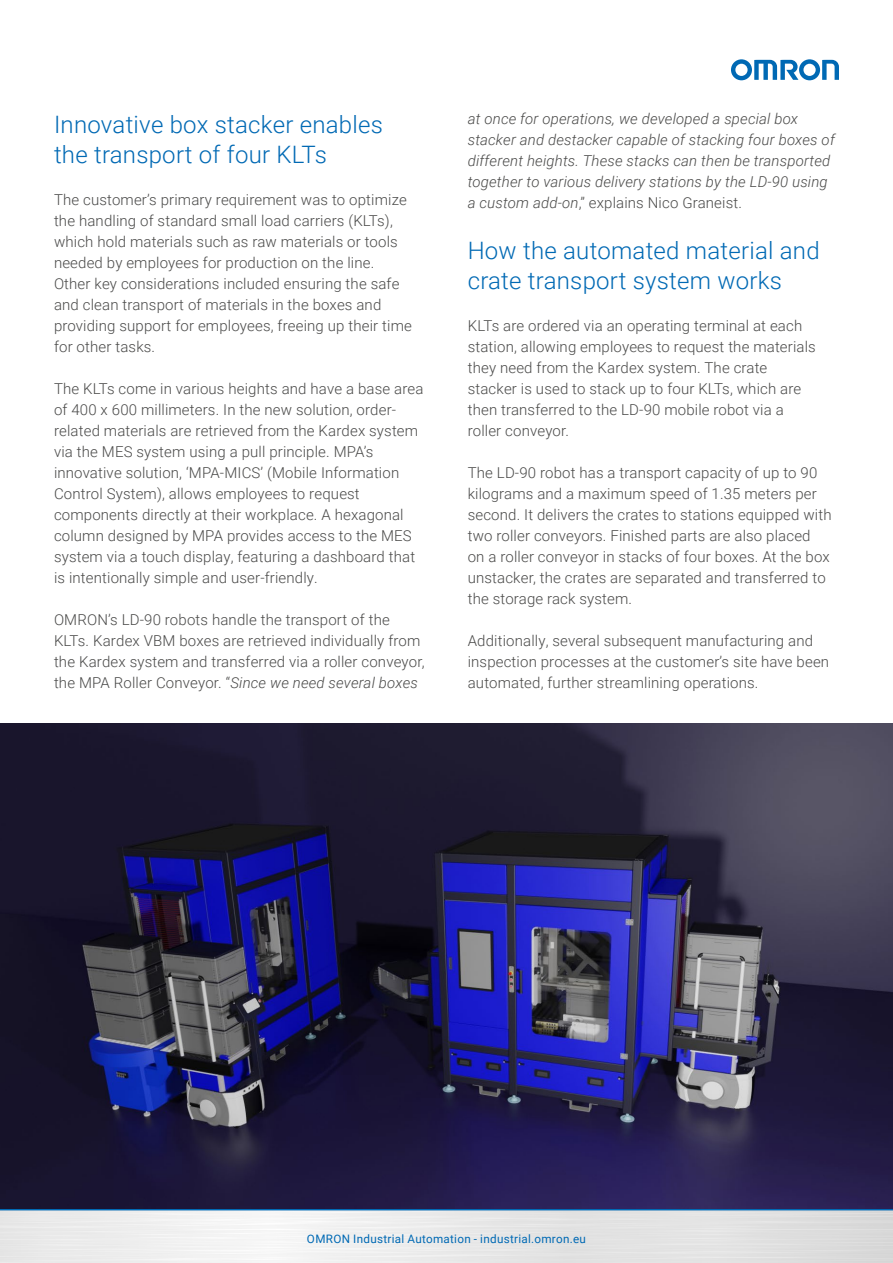
<style>
.page{position:relative;width:893px;height:1263px;background:#fff}
.page>*{position:absolute;margin:0;border:0;box-sizing:border-box;transform-origin:0 0}
.t1{font:300 24px/30px "Roboto";letter-spacing:.01em;color:#0069b4}
.t2{font:300 15px/21px "Roboto";letter-spacing:.01em;color:#4a4a49}
.t3{font:italic 300 15px/21px "Roboto";letter-spacing:.01em;color:#4a4a49}
.t4{font:11.7px "Roboto";letter-spacing:.025em;color:#0069b4}
.s1{font-style:italic}
.s2{font-style:normal}
</style>
<div class="page">
<svg style="left:731px;top:59px;width:108px;height:21px"></svg>
<svg style="left:0;top:1210px;width:893px;height:53px"></svg>
<img style="left:0;top:724px;width:893px;height:485px">
<hr style="left:0;top:1209px;width:893px;height:1px;background:#0069b4">
<h1 class="t1" style="left:54px;top:109px;width:330px">Innovative box stacker enables the transport of four KLTs</h1>
<p class="t2" style="left:54px;top:189px;width:359px">The customer’s primary requirement was to optimize the handling of standard small load carriers (KLTs), which hold materials such as raw materials or tools needed by employees for production on the line.<br>Other key considerations included ensuring the safe and clean transport of materials in the boxes and providing support for employees, freeing up their time for other tasks.</p>
<p class="t2" style="left:54px;top:378px;width:371px">The KLTs come in various heights and have a base area of 400 x 600 millimeters. In the new solution, order&shy;related materials are retrieved from the Kardex system via the MES system using a pull principle. MPA’s innovative solution, ‘MPA-MICS’ (Mobile Information Control System), allows employees to request components directly at their workplace. A hexagonal column designed by MPA provides access to the MES system via a touch display, featuring a dashboard that is intentionally simple and user-friendly.</p>
<p class="t2" style="left:54px;top:609px;width:372px">OMRON’s LD-90 robots handle the transport of the KLTs. Kardex VBM boxes are retrieved individually from the Kardex system and transferred via a roller conveyor, the MPA Roller Conveyor. “<span class="s1">Since we need several boxes</span></p>
<p class="t3" style="left:468px;top:107px;width:369px">at once for operations, we developed a special box stacker and destacker capable of stacking four boxes of different heights. These stacks can then be transported together to various delivery stations by the LD-90 using a custom add-on<span class="s2">,” explains Nico Graneist.</span></p>
<h1 class="t1" style="left:468px;top:234px;width:353px">How the automated material and crate transport system works</h1>
<p class="t2" style="left:468px;top:314px;width:350px">KLTs are ordered via an operating terminal at each station, allowing employees to request the materials they need from the Kardex system. The crate stacker is used to stack up to four KLTs, which are then transferred to the LD-90 mobile robot via a roller conveyor.</p>
<p class="t2" style="left:468px;top:461px;width:365px">The LD-90 robot has a transport capacity of up to 90 kilograms and a maximum speed of 1.35 meters per second. It delivers the crates to stations equipped with two roller conveyors. Finished parts are also placed<br>on a roller conveyor in stacks of four boxes. At the box unstacker, the crates are separated and transferred to the storage rack system.</p>
<p class="t2" style="left:468px;top:629px;width:363px">Additionally, several subsequent manufacturing and inspection processes at the customer’s site have been automated, further streamlining operations.</p>
<p class="t4" style="left:307px;top:1230px;width:281px">OMRON Industrial Automation - industrial.omron.eu</p>
</div>
